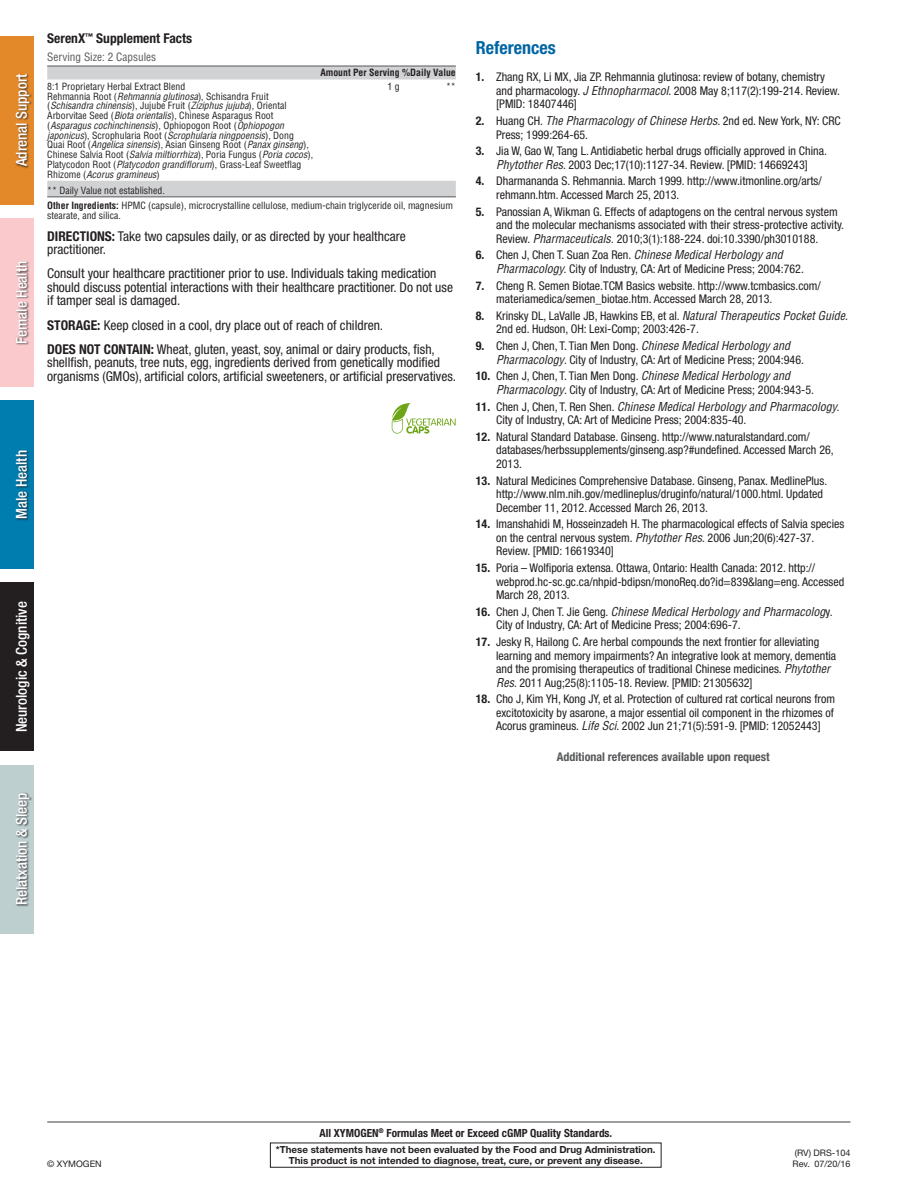
<style>
.page{position:relative;width:918px;height:1188px;background:#fff}
.page>*{position:absolute;margin:0;border:0;box-sizing:border-box;transform-origin:0 0}
.Product_descriptor{font:700 condensed 18px "Helvetica Neue LT Std";color:#0065a4}
.Category_product_nam{font:500 condensed 15px "Helvetica Neue LT Std";color:#fff}
.Does_not_contain_sty{font:condensed 13.5px/13.5px "Helvetica Neue LT Std";color:#231f20}
.t1{font:700 condensed 13.5px "Helvetica Neue LT Std";color:#231f20}
.t2{font:condensed 12px/13.5px "Helvetica Neue LT Std";color:#231f20}
.Also_available_txt{font:700 condensed 12px "Helvetica Neue LT Std";color:#57585a}
.t3{font:700 condensed 11.25px "Helvetica Neue LT Std";color:#231f20}
.tables_header{font:condensed 11.25px "Helvetica LT Std";color:#57585a}
.tables_left_column{font:condensed 9.75px/9.8px "Helvetica LT Std";color:#231f20}
.t4{font:700 9.75px/10.5px "Helvetica Neue LT Std";color:#231f20;text-align:center}
.tables_footer{font:condensed 9.75px/9.8px "Helvetica LT Std";color:#231f20}
.tables_right_column{font:700 condensed 9.75px "Helvetica LT Std";color:#231f20}
.tables_right_column-2{font:condensed 9.75px "Helvetica LT Std";color:#231f20}
.t5{font:9px "Helvetica Neue LT Std";color:#231f20}
.s1{font-style:italic}
.s2{font-weight:700}
.s3{font-family:"Helvetica LT Std";font-style:italic}
</style>
<div class="page">
<div style="left:0;top:36px;width:33px;height:168px;background:#e3892a"></div>
<div style="left:15px;top:73px;width:17px;height:96px;background:#231f20;opacity:.85"></div>
<div style="left:0;top:218px;width:33px;height:169px;background:#f9c9cc"></div>
<div style="left:15px;top:261px;width:15px;height:84px;background:#231f20;opacity:.85"></div>
<div style="left:0;top:400px;width:33px;height:169px;background:#007daf"></div>
<div style="left:15px;top:450px;width:15px;height:71px;background:#231f20;opacity:.85"></div>
<div style="left:0;top:765px;width:33px;height:168px;background:#becfd0"></div>
<div style="left:15px;top:792px;width:17px;height:115px;background:#231f20;opacity:.85"></div>
<div style="left:0;top:582px;width:33px;height:169px;background:#231f20"></div>
<svg style="left:392px;top:403px;width:64px;height:31px"></svg>
<svg style="left:47px;top:67px;width:409px;height:130px"></svg>
<hr style="left:47px;top:66px;width:267px;height:1px;background:#57585a">
<hr style="left:314px;top:66px;width:86px;height:1px;background:#57585a">
<hr style="left:400px;top:66px;width:56px;height:1px;background:#57585a">
<hr style="left:47px;top:197px;width:267px;height:1px;background:#57585a">
<hr style="left:314px;top:197px;width:86px;height:1px;background:#57585a">
<hr style="left:400px;top:197px;width:56px;height:1px;background:#57585a">
<hr style="left:47px;top:1122px;width:803px;height:1px;background:#3e3e3f">
<div style="left:270px;top:1143px;width:392px;height:25px;border:1px solid #231f20"></div>
<p class="Category_product_nam" style="left:12px;top:166px;width:94px;rotate:-90deg">Adrenal Support</p>
<p class="Category_product_nam" style="left:12px;top:344px;width:84px;rotate:-90deg">Female Health</p>
<p class="t1" style="left:47px;top:30px;width:146px">SerenX<sup>™</sup> Supplement Facts</p>
<p class="tables_header" style="left:47px;top:49px;width:110px">Serving Size: 2 Capsules</p>
<p class="tables_right_column" style="left:320px;top:67px;width:137px">Amount Per Serving %Daily Value</p>
<p class="tables_left_column" style="left:47px;top:81px;width:267px">8:1 Proprietary Herbal Extract Blend<br>Rehmannia Root (<span class="s1">Rehmannia glutinosa</span>), Schisandra Fruit (<span class="s1">Schisandra chinensis</span>), Jujube Fruit (<span class="s1">Ziziphus jujuba</span>), Oriental Arborvitae Seed (<span class="s1">Biota orientalis</span>), Chinese Asparagus Root (<span class="s1">Asparagus cochinchinensis</span>), Ophiopogon Root (<span class="s1">Ophiopogon japonicus</span>), Scrophularia Root (<span class="s1">Scrophularia ningpoensis</span>), Dong Quai Root (<span class="s1">Angelica sinensis</span>), Asian Ginseng Root (<span class="s1">Panax ginseng</span>), Chinese Salvia Root (<span class="s1">Salvia miltiorrhiza</span>), Poria Fungus (<span class="s1">Poria cocos</span>), Platycodon Root (<span class="s1">Platycodon grandiflorum</span>), Grass-Leaf Sweetflag Rhizome (<span class="s1">Acorus gramineus</span>)</p>
<p class="tables_right_column-2" style="left:388px;top:80px;width:14px">1 g</p>
<p class="tables_right_column-2" style="left:446px;top:80px;width:11px">**</p>
<p class="tables_left_column" style="left:47px;top:185px;width:119px">** Daily Value not established.</p>
<p class="tables_footer" style="left:47px;top:201px;width:407px"><span class="s2">Other Ingredients:</span> HPMC (capsule), microcrystalline cellulose, medium-chain triglyceride oil, magnesium stearate, and silica.</p>
<p class="Does_not_contain_sty" style="left:47px;top:229px;width:360px"><span class="s2">DIRECTIONS:</span> Take two capsules daily, or as directed by your healthcare practitioner.</p>
<p class="Does_not_contain_sty" style="left:47px;top:267px;width:407px">Consult your healthcare practitioner prior to use. Individuals taking medication should discuss potential interactions with their healthcare practitioner. Do not use if tamper seal is damaged.</p>
<p class="Does_not_contain_sty" style="left:47px;top:318px;width:337px"><span class="s2">STORAGE:</span> Keep closed in a cool, dry place out of reach of children.</p>
<p class="Does_not_contain_sty" style="left:47px;top:342px;width:410px"><span class="s2">DOES NOT CONTAIN:</span> Wheat, gluten, yeast, soy, animal or dairy products, fish, shellfish, peanuts, tree nuts, egg, ingredients derived from genetically modified organisms (GMOs), artificial colors, artificial sweeteners, or artificial preservatives.</p>
<p class="Category_product_nam" style="left:12px;top:519px;width:70px;rotate:-90deg">Male Health</p>
<p class="Category_product_nam" style="left:12px;top:732px;width:133px;rotate:-90deg">Neurologic &amp; Cognitive</p>
<p class="Category_product_nam" style="left:12px;top:905px;width:114px;rotate:-90deg">Relatxation &amp; Sleep</p>
<p class="Product_descriptor" style="left:476px;top:37px;width:81px">References</p>
<p class="t2" style="left:496px;top:70px;width:345px;text-indent:-20px"><span class="s2">1.</span> Zhang RX, Li MX, Jia ZP. Rehmannia glutinosa: review of botany, chemistry and pharmacology. <span class="s3">J Ethnopharmacol</span>. 2008 May 8;117(2):199-214. Review. [PMID: 18407446]</p>
<p class="t2" style="left:496px;top:114px;width:346px;text-indent:-20px"><span class="s2">2.</span> Huang CH. <span class="s3">The Pharmacology of Chinese Herbs</span>. 2nd ed. New York, NY: CRC<br>Press; 1999:264-65.</p>
<p class="t2" style="left:476px;top:144px;width:353px;text-align:center"><span class="s2">3.</span> Jia W, Gao W, Tang L. Antidiabetic herbal drugs officially approved in China.<br><span class="s3">Phytother Res</span>. 2003 Dec;17(10):1127-34. Review. [PMID: 14669243]</p>
<p class="t2" style="left:496px;top:174px;width:327px;text-indent:-20px"><span class="s2">4.</span> Dharmananda S. Rehmannia. March 1999. http://www.itmonline.org/arts/ rehmann.htm. Accessed March 25, 2013.</p>
<p class="t2" style="left:496px;top:205px;width:350px;text-indent:-20px"><span class="s2">5.</span> Panossian A, Wikman G. Effects of adaptogens on the central nervous system and the molecular mechanisms associated with their stress-protective activity.<br>Review. <span class="s3">Pharmaceuticals.</span> 2010;3(1):188-224. doi:10.3390/ph3010188.</p>
<p class="t2" style="left:496px;top:248px;width:309px;text-indent:-20px"><span class="s2">6.</span> Chen J, Chen T. Suan Zoa Ren. <span class="s3">Chinese Medical Herbology and<br>Pharmacology.</span> City of Industry, CA: Art of Medicine Press; 2004:762.</p>
<p class="t2" style="left:496px;top:279px;width:326px;text-indent:-20px"><span class="s2">7.</span> Cheng R. Semen Biotae.TCM Basics website. http://www.tcmbasics.com/ materiamedica/semen_biotae.htm. Accessed March 28, 2013.</p>
<p class="t2" style="left:496px;top:309px;width:353px;text-indent:-20px"><span class="s2">8.</span> Krinsky DL, LaValle JB, Hawkins EB, et al. <span class="s3">Natural Therapeutics Pocket Guide</span>.<br>2nd ed. Hudson, OH: Lexi-Comp; 2003:426-7.</p>
<p class="t2" style="left:496px;top:339px;width:309px;text-indent:-20px"><span class="s2">9.</span> Chen J, Chen, T. Tian Men Dong. <span class="s3">Chinese Medical Herbology and<br>Pharmacology</span>. City of Industry, CA: Art of Medicine Press; 2004:946.</p>
<p class="t2" style="left:496px;top:369px;width:319px;text-indent:-20px"><span class="s2">10.</span> Chen J, Chen, T. Tian Men Dong. <span class="s3">Chinese Medical Herbology and<br>Pharmacology</span>. City of Industry, CA: Art of Medicine Press; 2004:943-5.</p>
<p class="t2" style="left:496px;top:400px;width:345px;text-indent:-20px"><span class="s2">11.</span> Chen J, Chen, T. Ren Shen. <span class="s3">Chinese Medical Herbology and Pharmacology.<br></span>City of Industry, CA: Art of Medicine Press; 2004:835-40.</p>
<p class="t2" style="left:496px;top:430px;width:339px;text-indent:-20px"><span class="s2">12.</span> Natural Standard Database. Ginseng. http://www.naturalstandard.com/ databases/herbssupplements/ginseng.asp?#undefined. Accessed March 26,<br>2013.</p>
<p class="t2" style="left:496px;top:474px;width:333px;text-indent:-20px"><span class="s2">13.</span> Natural Medicines Comprehensive Database. Ginseng, Panax. MedlinePlus. http://www.nlm.nih.gov/medlineplus/druginfo/natural/1000.html. Updated<br>December 11, 2012. Accessed March 26, 2013.</p>
<p class="t2" style="left:496px;top:517px;width:350px;text-indent:-20px"><span class="s2">14.</span> Imanshahidi M, Hosseinzadeh H. The pharmacological effects of Salvia species on the central nervous system. <span class="s3">Phytother Res</span>. 2006 Jun;20(6):427-37.<br>Review. [PMID: 16619340]</p>
<p class="t2" style="left:496px;top:561px;width:350px;text-indent:-20px"><span class="s2">15.</span> Poria – Wolfiporia extensa. Ottawa, Ontario: Health Canada: 2012. http:// webprod.hc-sc.gc.ca/nhpid-bdipsn/monoReq.do?id=839&amp;lang=eng. Accessed<br>March 28, 2013.</p>
<p class="t2" style="left:496px;top:605px;width:338px;text-indent:-20px"><span class="s2">16.</span> Chen J, Chen T. Jie Geng. <span class="s3">Chinese Medical Herbology and Pharmacolog</span>y.<br>City of Industry, CA: Art of Medicine Press; 2004:696-7.</p>
<p class="t2" style="left:496px;top:635px;width:342px;text-indent:-20px"><span class="s2">17.</span> Jesky R, Hailong C. Are herbal compounds the next frontier for alleviating learning and memory impairments? An integrative look at memory, dementia and the promising therapeutics of traditional Chinese medicines. <span class="s3">Phytother Res</span>. 2011 Aug;25(8):1105-18. Review. [PMID: 21305632]</p>
<p class="t2" style="left:496px;top:692px;width:340px;text-align:justify;text-indent:-20px"><span class="s2">18.</span> Cho J, Kim YH, Kong JY, et al. Protection of cultured rat cortical neurons from excitotoxicity by asarone, a major essential oil component in the rhizomes of Acorus gramineus. <span class="s3">Life Sci</span>. 2002 Jun 21;71(5):591-9. [PMID: 12052443]</p>
<p class="Also_available_txt" style="left:557px;top:749px;width:214px">Additional references available upon request</p>
<p class="t5" style="left:47px;top:1158px;width:56px">© XYMOGEN</p>
<p class="t3" style="left:320px;top:1126px;width:294px">All XYMOGEN<sup>®</sup> Formulas Meet or Exceed cGMP Quality Standards.</p>
<p class="t4" style="left:276px;top:1144px;width:381px">*These statements have not been evaluated by the Food and Drug Administration.<br>This product is not intended to diagnose, treat, cure, or prevent any disease.</p>
<p class="t5" style="left:795px;top:1148px;width:57px">(RV) DRS-104</p>
<p class="t5" style="left:793px;top:1158px;width:59px">Rev. 07/20/16</p>
</div>
